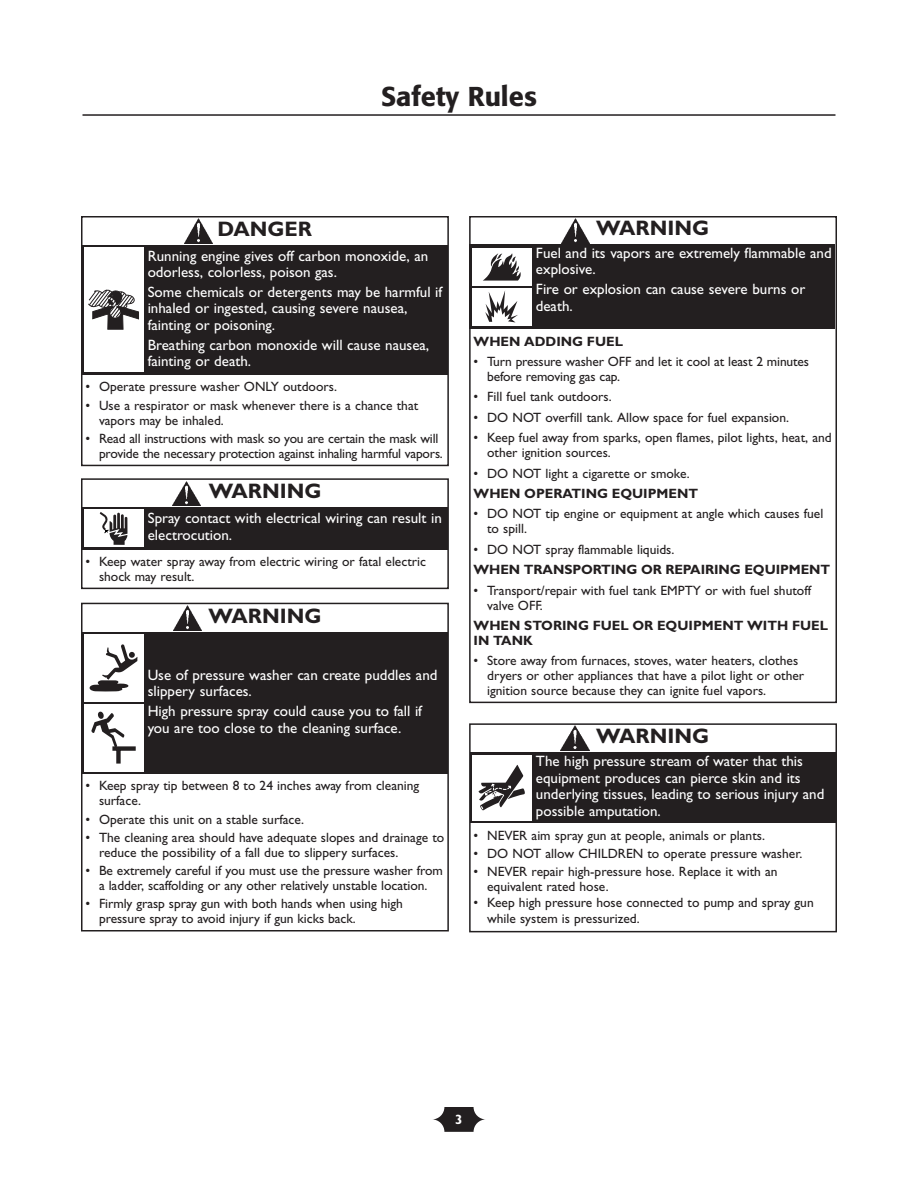
<style>
.page{position:relative;width:918px;height:1188px;background:#fff}
.page>*{position:absolute;margin:0;border:0;box-sizing:border-box;transform-origin:0 0}
.t1{font:500 27px "Formata";color:#231f20}
.t2{font:700 21px "Gill Sans";color:#231f20}
.t3{font:15px/16.5px "Gill Sans";color:#fff}
.t4{font:13.5px/15px "Gill Sans";color:#231f20}
.t5{font:700 13.5px/15px "Gill Sans";color:#231f20}
.t6{font:700 13.5px "Gill Sans";color:#fff}
</style>
<div class="page">
<svg style="left:432px;top:1107px;width:54px;height:25px"></svg>
<hr style="left:82px;top:114px;width:754px;height:2px;background:#231f20">
<div style="left:81px;top:478px;width:368px;height:111px;border:2px solid #231f20"></div>
<div style="left:82px;top:507px;width:366px;height:43px;background:#231f20"></div>
<img style="left:173px;top:481px;width:28px;height:25px">
<div style="left:84px;top:509px;width:59px;height:38px;background:#fff"></div>
<svg style="left:100px;top:512px;width:27px;height:33px"></svg>
<div style="left:81px;top:216px;width:368px;height:250px;border:2px solid #231f20"></div>
<div style="left:82px;top:245px;width:366px;height:130px;background:#231f20"></div>
<img style="left:184px;top:219px;width:28px;height:24px">
<div style="left:84px;top:247px;width:59px;height:125px;background:#fff"></div>
<svg style="left:88px;top:289px;width:51px;height:41px"></svg>
<div style="left:81px;top:603px;width:368px;height:328px;border:2px solid #231f20"></div>
<div style="left:82px;top:632px;width:366px;height:142px;background:#231f20"></div>
<img style="left:173px;top:606px;width:29px;height:24px">
<div style="left:84px;top:634px;width:59px;height:68px;background:#fff"></div>
<svg style="left:89px;top:644px;width:48px;height:48px"></svg>
<div style="left:84px;top:704px;width:59px;height:68px;background:#fff"></div>
<svg style="left:91px;top:711px;width:34px;height:35px"></svg>
<div style="left:112px;top:746px;width:24px;height:5px;background:#231f20"></div>
<div style="left:116px;top:749px;width:5px;height:15px;background:#231f20"></div>
<div style="left:469px;top:216px;width:368px;height:487px;border:2px solid #231f20"></div>
<div style="left:469px;top:245px;width:366px;height:84px;background:#231f20"></div>
<img style="left:561px;top:219px;width:28px;height:24px">
<div style="left:472px;top:248px;width:59px;height:38px;background:#fff"></div>
<svg style="left:483px;top:253px;width:38px;height:28px"></svg>
<div style="left:472px;top:288px;width:59px;height:38px;background:#fff"></div>
<svg style="left:485px;top:291px;width:33px;height:31px"></svg>
<div style="left:469px;top:723px;width:368px;height:209px;border:2px solid #231f20"></div>
<div style="left:470px;top:753px;width:366px;height:70px;background:#231f20"></div>
<img style="left:561px;top:726px;width:28px;height:24px">
<div style="left:472px;top:755px;width:59px;height:65px;background:#fff"></div>
<svg style="left:478px;top:765px;width:47px;height:45px"></svg>
<h2 class="t2" style="left:218px;top:222px;width:96px">DANGER</h2>
<h1 class="t1" style="left:381px;top:84px;width:157px">Safety Rules</h1>
<h2 class="t2" style="left:596px;top:221px;width:114px">WARNING</h2>
<p class="t3" style="left:148px;top:249px;width:282px">Running engine gives off carbon monoxide, an odorless, colorless, poison gas.</p>
<p class="t3" style="left:148px;top:285px;width:296px">Some chemicals or detergents may be harmful if inhaled or ingested, causing severe nausea, fainting or poisoning.</p>
<p class="t3" style="left:148px;top:338px;width:283px">Breathing carbon monoxide will cause nausea, fainting or death.</p>
<p class="t4" style="left:86px;top:381px;width:253px">• Operate pressure washer ONLY outdoors.</p>
<p class="t4" style="left:99px;top:399px;width:321px;text-indent:-14px">• Use a respirator or mask whenever there is a chance that vapors may be inhaled.</p>
<p class="t4" style="left:99px;top:432px;width:345px;text-indent:-14px">• Read all instructions with mask so you are certain the mask will provide the necessary protection against inhaling harmful vapors.</p>
<h2 class="t2" style="left:209px;top:484px;width:114px">WARNING</h2>
<p class="t3" style="left:148px;top:512px;width:296px">Spray contact with electrical wiring can result in electrocution.</p>
<p class="t4" style="left:99px;top:556px;width:329px;text-indent:-14px">• Keep water spray away from electric wiring or fatal electric shock may result.</p>
<h2 class="t2" style="left:209px;top:608px;width:114px">WARNING</h2>
<p class="t3" style="left:148px;top:668px;width:291px">Use of pressure washer can create puddles and slippery surfaces.</p>
<p class="t3" style="left:148px;top:704px;width:276px">High pressure spray could cause you to fall if you are too close to the cleaning surface.</p>
<p class="t4" style="left:99px;top:780px;width:322px;text-indent:-14px">• Keep spray tip between 8 to 24 inches away from cleaning surface.</p>
<p class="t4" style="left:86px;top:813px;width:220px">• Operate this unit on a stable surface.</p>
<p class="t4" style="left:99px;top:831px;width:347px;text-indent:-14px">• The cleaning area should have adequate slopes and drainage to reduce the possibility of a fall due to slippery surfaces.</p>
<p class="t4" style="left:86px;top:865px;width:359px;text-align:center">• Be extremely careful if you must use the pressure washer from a ladder, scaffolding or any other relatively unstable location.</p>
<p class="t4" style="left:99px;top:898px;width:305px;text-indent:-14px">• Firmly grasp spray gun with both hands when using high pressure spray to avoid injury if gun kicks back.</p>
<p class="t3" style="left:536px;top:246px;width:297px">Fuel and its vapors are extremely flammable and explosive.</p>
<p class="t3" style="left:536px;top:282px;width:271px">Fire or explosion can cause severe burns or death.</p>
<p class="t5" style="left:474px;top:335px;width:151px">WHEN ADDING FUEL</p>
<p class="t4" style="left:487px;top:356px;width:323px;text-indent:-14px">• Turn pressure washer OFF and let it cool at least 2 minutes before removing gas cap.</p>
<p class="t4" style="left:474px;top:391px;width:140px">• Fill fuel tank outdoors.</p>
<p class="t4" style="left:474px;top:411px;width:317px">• DO NOT overfill tank. Allow space for fuel expansion.</p>
<p class="t4" style="left:487px;top:432px;width:346px;text-indent:-14px">• Keep fuel away from sparks, open flames, pilot lights, heat, and other ignition sources.</p>
<p class="t4" style="left:474px;top:467px;width:218px">• DO NOT light a cigarette or smoke.</p>
<p class="t5" style="left:474px;top:488px;width:226px">WHEN OPERATING EQUIPMENT</p>
<p class="t4" style="left:487px;top:508px;width:338px;text-indent:-14px">• DO NOT tip engine or equipment at angle which causes fuel to spill.</p>
<p class="t4" style="left:474px;top:543px;width:202px">• DO NOT spray flammable liquids.</p>
<p class="t5" style="left:474px;top:564px;width:358px">WHEN TRANSPORTING OR REPAIRING EQUIPMENT</p>
<p class="t4" style="left:487px;top:584px;width:326px;text-indent:-14px">• Transport/repair with fuel tank EMPTY or with fuel shutoff valve OFF.</p>
<p class="t5" style="left:474px;top:620px;width:356px">WHEN STORING FUEL OR EQUIPMENT WITH FUEL<br>IN TANK</p>
<p class="t4" style="left:487px;top:655px;width:319px;text-indent:-14px">• Store away from furnaces, stoves, water heaters, clothes dryers or other appliances that have a pilot light or other ignition source because they can ignite fuel vapors.</p>
<h2 class="t2" style="left:596px;top:729px;width:114px">WARNING</h2>
<p class="t3" style="left:536px;top:755px;width:290px">The high pressure stream of water that this equipment produces can pierce skin and its underlying tissues, leading to serious injury and possible amputation.</p>
<p class="t4" style="left:474px;top:829px;width:293px">• NEVER aim spray gun at people, animals or plants.</p>
<p class="t4" style="left:474px;top:847px;width:330px">• DO NOT allow CHILDREN to operate pressure washer.</p>
<p class="t4" style="left:487px;top:865px;width:292px;text-indent:-14px">• NEVER repair high-pressure hose. Replace it with an equivalent rated hose.</p>
<p class="t4" style="left:487px;top:895px;width:328px;line-height:16.2px;text-indent:-14px">• Keep high pressure hose connected to pump and spray gun while system is pressurized.</p>
<p class="t6" style="left:455px;top:1115px;width:9px">3</p>
</div>
